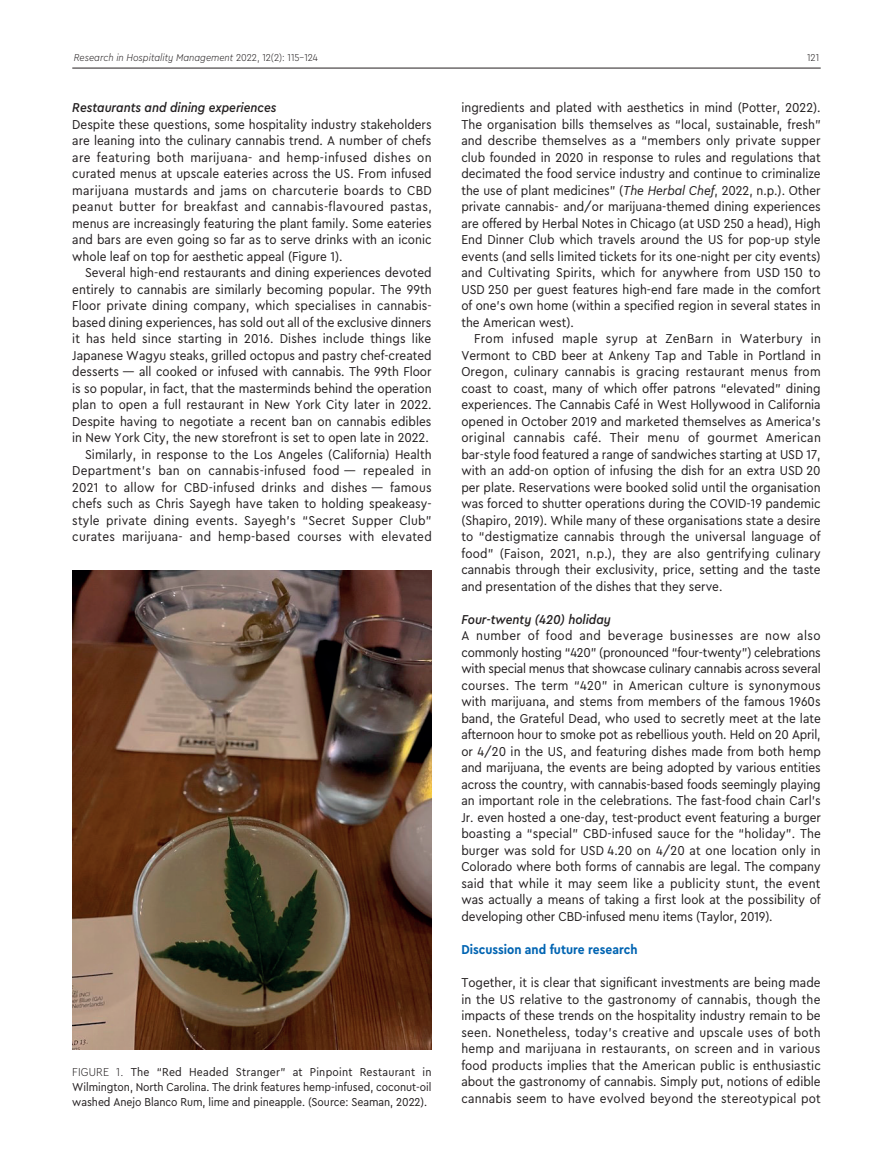
<style>
.page{position:relative;width:893px;height:1170px;background:#fff}
.page>*{position:absolute;margin:0;border:0;box-sizing:border-box;transform-origin:0 0}
.t1{font:13.5px/16.5px "Cera Compact Pro";color:#231f20;text-align:justify}
.t2{font:italic 500 13.5px "Cera Compact Pro";color:#231f20}
.t3{font:700 13.5px "Cera Compact Pro";color:#0164b2}
.t4{font:12px/15px "Cera Compact Pro";letter-spacing:-.005em;color:#231f20;text-align:justify}
.t5{font:italic 300 10.5px "Cera Compact Pro";color:#231f20}
.t6{font:300 10.5px "Cera Compact Pro";color:#231f20}
.s1{font-style:normal}
.s2{font-style:italic}
.s3{font-weight:300}
</style>
<div class="page">
<hr style="left:72px;top:68px;width:749px;height:1px;background:#231f20">
<img style="left:72px;top:570px;width:360px;height:479px">
<p class="t5" style="left:74px;top:51px;width:246px">Research in Hospitality Management <span class="s1">2022, 12(2): 115–124</span></p>
<p class="t6" style="left:807px;top:51px;width:14px">121</p>
<p class="t2" style="left:72px;top:99px;width:206px">Restaurants and dining experiences</p>
<p class="t1" style="left:72px;top:115px;width:361px">Despite these questions, some hospitality industry stakeholders are leaning into the culinary cannabis trend. A number of chefs are featuring both marijuana- and hemp-infused dishes on curated menus at upscale eateries across the US. From infused marijuana mustards and jams on charcuterie boards to CBD peanut butter for breakfast and cannabis-flavoured pastas, menus are increasingly featuring the plant family. Some eateries and bars are even going so far as to serve drinks with an iconic whole leaf on top for aesthetic appeal (Figure 1).</p>
<p class="t1" style="left:72px;top:264px;width:361px;text-align:right">Several high-end restaurants and dining experiences devoted entirely to cannabis are similarly becoming popular. The 99th Floor private dining company, which specialises in cannabis&shy;based dining experiences, has sold out all of the exclusive dinners it has held since starting in 2016. Dishes include things like Japanese Wagyu steaks, grilled octopus and pastry chef-created desserts — all cooked or infused with cannabis. The 99th Floor is so popular, in fact, that the masterminds behind the operation plan to open a full restaurant in New York City later in 2022.<br>Despite having to negotiate a recent ban on cannabis edibles in New York City, the new storefront is set to open late in 2022.<br>Similarly, in response to the Los Angeles (California) Health Department’s ban on cannabis-infused food — repealed in 2021 to allow for CBD-infused drinks and dishes — famous chefs such as Chris Sayegh have taken to holding speakeasy&shy;style private dining events. Sayegh’s “Secret Supper Club” curates marijuana- and hemp-based courses with elevated</p>
<p class="t1" style="left:461px;top:99px;width:361px">ingredients and plated with aesthetics in mind (Potter, 2022).<br>The organisation bills themselves as “local, sustainable, fresh” and describe themselves as a “members only private supper club founded in 2020 in response to rules and regulations that decimated the food service industry and continue to criminalize the use of plant medicines” (<span class="s2">The Herbal Chef</span>, 2022, n.p.). Other private cannabis- and/or marijuana-themed dining experiences are offered by Herbal Notes in Chicago (at USD 250 a head), High End Dinner Club which travels around the US for pop-up style events (and sells limited tickets for its one-night per city events) and Cultivating Spirits, which for anywhere from USD 150 to USD 250 per guest features high-end fare made in the comfort of one’s own home (within a specified region in several states in the American west).</p>
<p class="t1" style="left:461px;top:330px;width:361px;text-indent:13px">From infused maple syrup at ZenBarn in Waterbury in Vermont to CBD beer at Ankeny Tap and Table in Portland in Oregon, culinary cannabis is gracing restaurant menus from coast to coast, many of which offer patrons “elevated” dining experiences. The Cannabis Café in West Hollywood in California opened in October 2019 and marketed themselves as America’s original cannabis café. Their menu of gourmet American bar-style food featured a range of sandwiches starting at USD 17, with an add-on option of infusing the dish for an extra USD 20 per plate. Reservations were booked solid until the organisation was forced to shutter operations during the COVID-19 pandemic (Shapiro, 2019). While many of these organisations state a desire to “destigmatize cannabis through the universal language of food” (Faison, 2021, n.p.), they are also gentrifying culinary cannabis through their exclusivity, price, setting and the taste and presentation of the dishes that they serve.</p>
<p class="t2" style="left:461px;top:610px;width:151px">Four-twenty (420) holiday</p>
<p class="t1" style="left:461px;top:627px;width:361px">A number of food and beverage businesses are now also commonly hosting “420” (pronounced “four-twenty”) celebrations with special menus that showcase culinary cannabis across several courses. The term “420” in American culture is synonymous with marijuana, and stems from members of the famous 1960s band, the Grateful Dead, who used to secretly meet at the late afternoon hour to smoke pot as rebellious youth. Held on 20 April, or 4/20 in the US, and featuring dishes made from both hemp and marijuana, the events are being adopted by various entities across the country, with cannabis-based foods seemingly playing an important role in the celebrations. The fast-food chain Carl’s Jr. even hosted a one-day, test-product event featuring a burger boasting a “special” CBD-infused sauce for the “holiday”. The burger was sold for USD 4.20 on 4/20 at one location only in Colorado where both forms of cannabis are legal. The company said that while it may seem like a publicity stunt, the event was actually a means of taking a first look at the possibility of developing other CBD-infused menu items (Taylor, 2019).</p>
<p class="t3" style="left:461px;top:940px;width:178px">Discussion and future research</p>
<p class="t1" style="left:461px;top:973px;width:361px">Together, it is clear that significant investments are being made in the US relative to the gastronomy of cannabis, though the impacts of these trends on the hospitality industry remain to be seen. Nonetheless, today’s creative and upscale uses of both hemp and marijuana in restaurants, on screen and in various food products implies that the American public is enthusiastic about the gastronomy of cannabis. Simply put, notions of edible cannabis seem to have evolved beyond the stereotypical pot</p>
<p class="t4" style="left:72px;top:1063px;width:361px"><span class="s3">FIGURE 1.</span> The “Red Headed Stranger” at Pinpoint Restaurant in Wilmington, North Carolina. The drink features hemp-infused, coconut-oil washed Anejo Blanco Rum, lime and pineapple. (Source: Seaman, 2022).</p>
</div>
